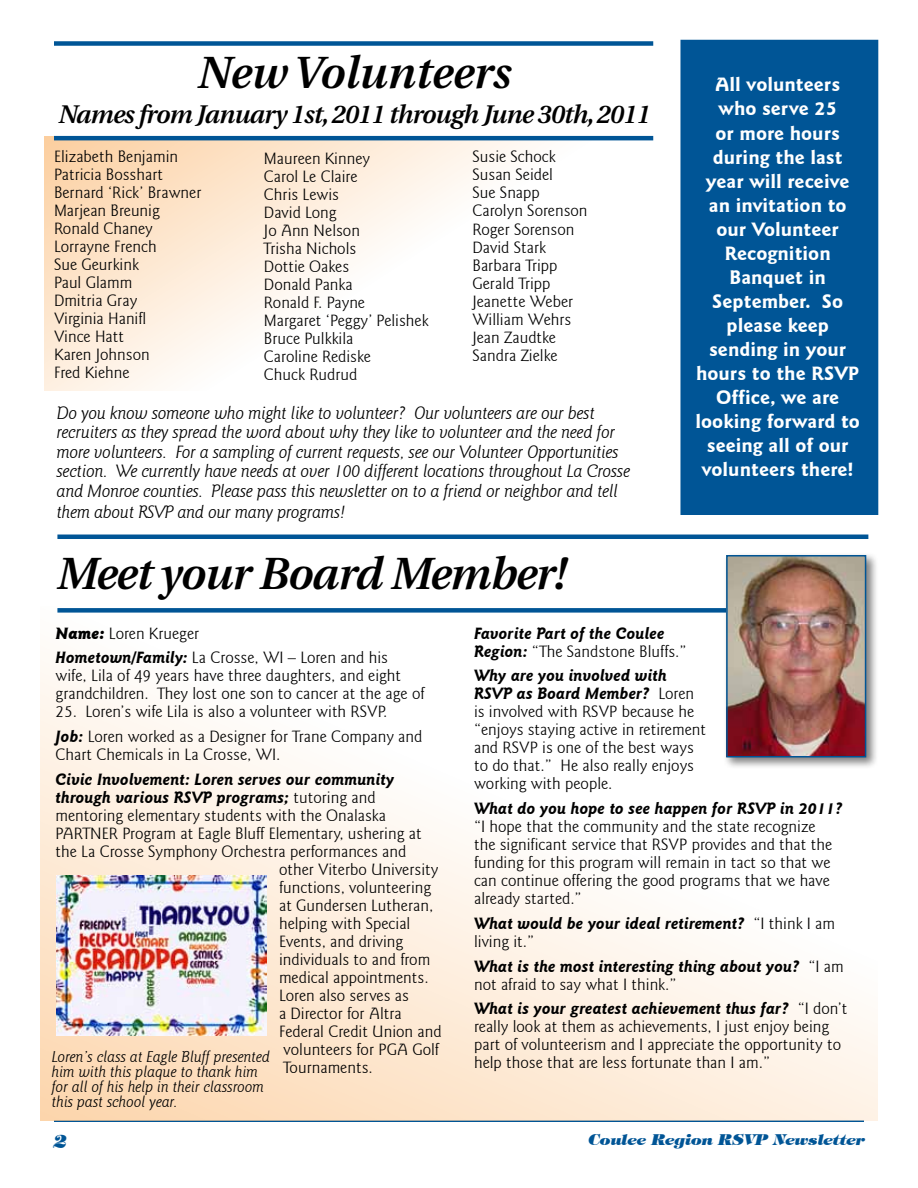
<style>
.page{position:relative;width:918px;height:1188px;background:#fff}
.page>*{position:absolute;margin:0;border:0;box-sizing:border-box;transform-origin:0 0}
.t1{font:italic 600 45px "Utopia";letter-spacing:-.02em;color:#000}
.t2{font:italic 600 45px "Utopia";color:#000}
.t3{font:italic 600 25.5px "Utopia";letter-spacing:-.03em;color:#000}
.t4{font:700 19.5px/24px "Goudy Sans IT Cby BT";color:#fff;text-align:center}
.t5{font:italic 300 18px/19.5px "Goudy Sans IT Cby BT";letter-spacing:-.01em;color:#000}
.t6{font:italic 800 18px "Tiffany IT Cby BT";color:#005596}
.t7{font:300 16.5px/18px "Goudy Sans IT Cby BT";color:#000}
.t8{font:italic 700 16.5px/18px "Goudy Sans IT Cby BT";color:#000}
.t9{font:italic 300 15.75px/15px "Goudy Sans IT Cby BT";color:#000}
.t10{font:italic 800 15px "Tiffany IT Cby BT";color:#005596}
.s1{font-weight:900;font-style:italic}
.s2{font-weight:700;font-style:italic}
.s3{font-weight:300;font-style:normal}
</style>
<div class="page">
<hr style="left:54px;top:1120px;width:810px;height:2px;background:#005596">
<svg style="left:44px;top:136px;width:610px;height:255px"></svg>
<svg style="left:40px;top:660px;width:838px;height:461px"></svg>
<hr style="left:54px;top:136px;width:599px;height:4px;background:#005596">
<div style="left:54px;top:41px;width:599px;height:5px;background:#005596"></div>
<hr style="left:57px;top:535px;width:811px;height:4px;background:#005596">
<div style="left:57px;top:608px;width:677px;height:5px;background:#005596"></div>
<img style="left:56px;top:876px;width:210px;height:159px">
<div style="left:680px;top:40px;width:198px;height:475px;background:#005596;border:2px solid #005596"></div>
<div style="left:723px;top:552px;width:156px;height:218px;background:#000;opacity:.5"></div>
<img style="left:729px;top:558px;width:134px;height:197px">
<div style="left:726px;top:555px;width:140px;height:203px;border:2px solid #005596"></div>
<h1 class="t2" style="left:198px;top:47px;width:315px">New Volunteers</h1>
<p class="t4" style="left:696px;top:73px;width:166px">All volunteers who serve 25<br>or more hours during the last year will receive an invitation to our Volunteer<br>Recognition<br>Banquet in<br>September. So please keep sending in your hours to the RSVP<br>Office, we are looking forward to seeing all of our volunteers there!</p>
<h2 class="t3" style="left:58px;top:100px;width:594px">Names from January 1st, 2011 through June 30th, 2011</h2>
<p class="t7" style="left:54px;top:148px;width:149px">Elizabeth Benjamin<br>Patricia Bosshart<br>Bernard ‘Rick’ Brawner<br>Marjean Breunig<br>Ronald Chaney<br>Lorrayne French<br>Sue Geurkink<br>Paul Glamm<br>Dmitria Gray<br>Virginia Hanifl<br>Vince Hatt<br>Karen Johnson<br>Fred Kiehne</p>
<p class="t7" style="left:264px;top:150px;width:166px">Maureen Kinney<br>Carol Le Claire<br>Chris Lewis<br>David Long<br>Jo Ann Nelson<br>Trisha Nichols<br>Dottie Oakes<br>Donald Panka<br>Ronald F. Payne<br>Margaret ‘Peggy’ Pelishek<br>Bruce Pulkkila<br>Caroline Rediske<br>Chuck Rudrud</p>
<p class="t7" style="left:472px;top:148px;width:117px">Susie Schock<br>Susan Seidel<br>Sue Snapp<br>Carolyn Sorenson<br>Roger Sorenson<br>David Stark<br>Barbara Tripp<br>Gerald Tripp<br>Jeanette Weber<br>William Wehrs<br>Jean Zaudtke<br>Sandra Zielke</p>
<p class="t5" style="left:57px;top:403px;width:575px">Do you know someone who might like to volunteer? Our volunteers are our best recruiters as they spread the word about why they like to volunteer and the need for more volunteers. For a sampling of current requests, see our Volunteer Opportunities section. We currently have needs at over 100 different locations throughout La Crosse and Monroe counties. Please pass this newsletter on to a friend or neighbor and tell</p>
<p class="t5" style="left:57px;top:502px;width:290px">them about RSVP and our many programs!</p>
<h1 class="t1" style="left:57px;top:548px;width:511px">Meet your Board Member!</h1>
<p class="t7" style="left:56px;top:621px;width:334px;line-height:24.8px"><span class="s1">Name:</span> Loren Krueger<br><span class="s2">Hometown/Family:</span> La Crosse, WI – Loren and his</p>
<p class="t7" style="left:56px;top:667px;width:370px">wife, Lila of 49 years have three daughters, and eight grandchildren. They lost one son to cancer at the age of</p>
<p class="t7" style="left:56px;top:700px;width:368px;line-height:24.8px">25. Loren’s wife Lila is also a volunteer with RSVP.<br><span class="s2">Job:</span> Loren worked as a Designer for Trane Company and</p>
<p class="t7" style="left:56px;top:746px;width:226px">Chart Chemicals in La Crosse, WI.</p>
<p class="t8" style="left:56px;top:770px;width:340px">Civic Involvement: Loren serves our community</p>
<p class="t8" style="left:56px;top:788px;width:322px">through various RSVP programs; <span class="s3">tutoring and</span></p>
<p class="t7" style="left:56px;top:806px;width:332px">mentoring elementary students with the Onalaska</p>
<p class="t7" style="left:56px;top:824px;width:368px">PARTNER Program at Eagle Bluff Elementary, ushering at</p>
<p class="t7" style="left:56px;top:842px;width:352px">the La Crosse Symphony Orchestra performances and</p>
<p class="t7" style="left:279px;top:860px;width:161px">other Viterbo University</p>
<p class="t7" style="left:279px;top:878px;width:154px">functions, volunteering</p>
<p class="t7" style="left:279px;top:896px;width:156px">at Gundersen Lutheran,</p>
<p class="t7" style="left:279px;top:914px;width:133px">helping with Special</p>
<p class="t7" style="left:279px;top:932px;width:126px">Events, and driving</p>
<p class="t7" style="left:279px;top:950px;width:153px">individuals to and from</p>
<p class="t7" style="left:279px;top:968px;width:151px">medical appointments.</p>
<p class="t7" style="left:279px;top:986px;width:131px">Loren also serves as</p>
<p class="t7" style="left:279px;top:1004px;width:124px">a Director for Altra</p>
<p class="t7" style="left:279px;top:1022px;width:164px">Federal Credit Union and</p>
<p class="t7" style="left:284px;top:1040px;width:157px">volunteers for PGA Golf</p>
<p class="t7" style="left:284px;top:1058px;width:91px">Tournaments.</p>
<p class="t8" style="left:474px;top:624px;width:214px">Favorite Part of the Coulee<br>Region: <span class="s3">“The Sandstone Bluffs.”</span></p>
<p class="t7" style="left:474px;top:667px;width:234px"><span class="s2">Why are you involved with<br>RSVP as Board Member?</span> Loren is involved with RSVP because he “enjoys staying active in retirement and RSVP is one of the best ways to do that.” He also really enjoys working with people.</p>
<p class="t8" style="left:474px;top:799px;width:370px">What do you hope to see happen for RSVP in 2011?</p>
<p class="t7" style="left:474px;top:818px;width:360px">“I hope that the community and the state recognize the significant service that RSVP provides and that the funding for this program will remain in tact so that we can continue offering the good programs that we have already started.”</p>
<p class="t8" style="left:474px;top:914px;width:363px">What would be your ideal retirement? <span class="s3">“I think I am living it.”</span></p>
<p class="t8" style="left:474px;top:957px;width:371px">What is the most interesting thing about you? <span class="s3">“I am not afraid to say what I think.”</span></p>
<p class="t7" style="left:474px;top:1000px;width:375px"><span class="s2">What is your greatest achievement thus far?</span> “I don’t really look at them as achievements, I just enjoy being part of volunteerism and I appreciate the opportunity to help those that are less fortunate than I am.”</p>
<p class="t9" style="left:52px;top:1050px;width:220px">Loren’s class at Eagle Bluff presented him with this plaque to thank him for all of his help in their classroom this past school year.</p>
<p class="t6" style="left:54px;top:1130px;width:14px">2</p>
<p class="t10" style="left:589px;top:1131px;width:278px">Coulee Region RSVP Newsletter</p>
</div>
